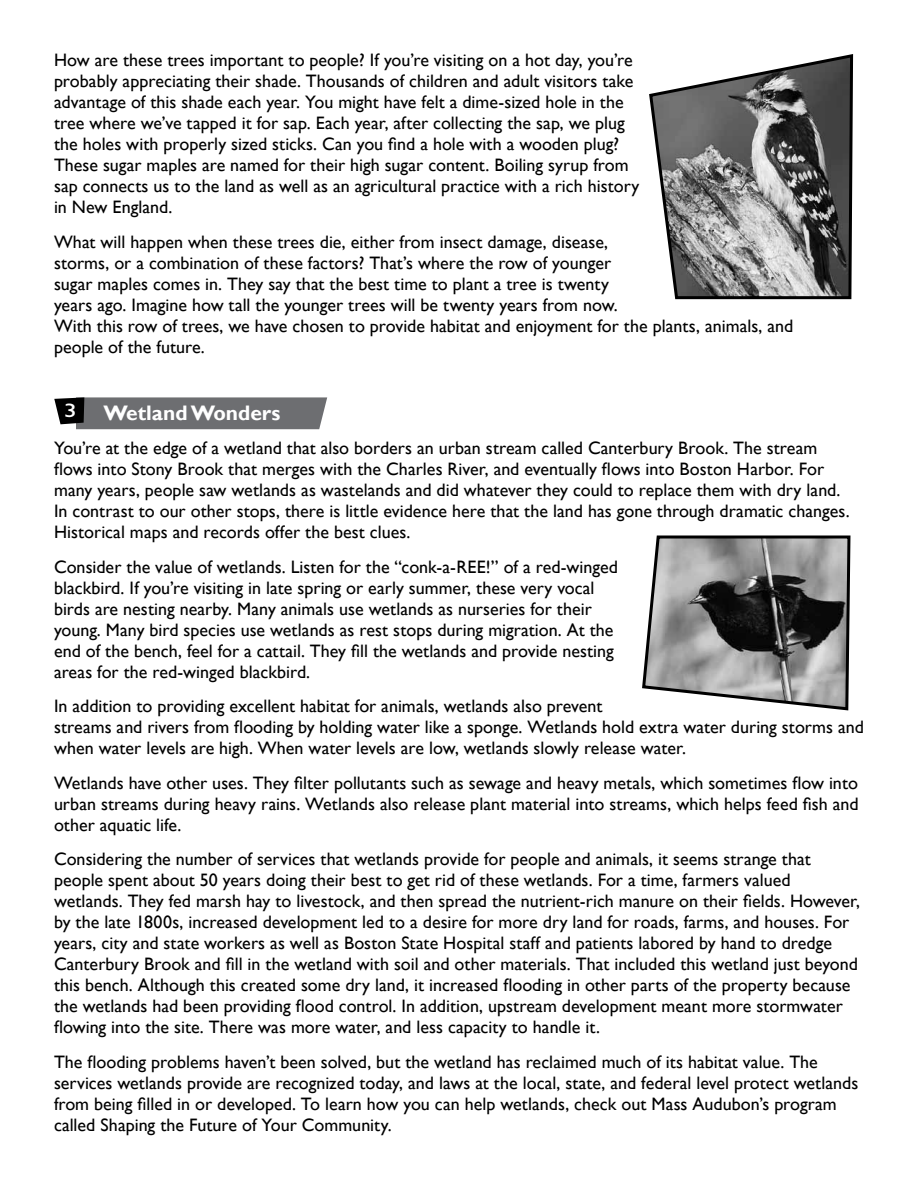
<style>
.page{position:relative;width:918px;height:1188px;background:#fff}
.page>*{position:absolute;margin:0;border:0;box-sizing:border-box;transform-origin:0 0}
.t1{font:700 21px "Gill Sans";color:#fff}
.t2{font:19.5px "Gill Sans";color:#fff;scale:1.35 1}
.t3{font:18px/21px "Gill Sans";color:#000}
</style>
<div class="page">
<svg style="left:649px;top:54px;width:205px;height:246px;background:#858585"></svg>
<svg style="left:54px;top:397px;width:273px;height:32px;background:#6c6c6f"></svg>
<svg style="left:642px;top:535px;width:209px;height:176px;background:#878787"></svg>
<p class="t3" style="left:54px;top:50px;width:587px">How are these trees important to people? If you’re visiting on a hot day, you’re probably appreciating their shade. Thousands of children and adult visitors take advantage of this shade each year. You might have felt a dime-sized hole in the tree where we’ve tapped it for sap. Each year, after collecting the sap, we plug the holes with properly sized sticks. Can you find a hole with a wooden plug?<br>These sugar maples are named for their high sugar content. Boiling syrup from sap connects us to the land as well as an agricultural practice with a rich history in New England.</p>
<p class="t3" style="left:54px;top:232px;width:741px">What will happen when these trees die, either from insect damage, disease,<br>storms, or a combination of these factors? That’s where the row of younger<br>sugar maples comes in. They say that the best time to plant a tree is twenty<br>years ago. Imagine how tall the younger trees will be twenty years from now.<br>With this row of trees, we have chosen to provide habitat and enjoyment for the plants, animals, and people of the future.</p>
<p class="t2" style="left:64px;top:399px;width:11px">3</p>
<p class="t1" style="left:104px;top:400px;width:178px">Wetland Wonders</p>
<p class="t3" style="left:54px;top:438px;width:797px">You’re at the edge of a wetland that also borders an urban stream called Canterbury Brook. The stream flows into Stony Brook that merges with the Charles River, and eventually flows into Boston Harbor. For many years, people saw wetlands as wastelands and did whatever they could to replace them with dry land.<br>In contrast to our other stops, there is little evidence here that the land has gone through dramatic changes.<br>Historical maps and records offer the best clues.</p>
<p class="t3" style="left:54px;top:557px;width:565px">Consider the value of wetlands. Listen for the “conk-a-REE!” of a red-winged blackbird. If you’re visiting in late spring or early summer, these very vocal birds are nesting nearby. Many animals use wetlands as nurseries for their young. Many bird species use wetlands as rest stops during migration. At the end of the bench, feel for a cattail. They fill the wetlands and provide nesting areas for the red-winged blackbird.</p>
<p class="t3" style="left:54px;top:696px;width:811px">In addition to providing excellent habitat for animals, wetlands also prevent<br>streams and rivers from flooding by holding water like a sponge. Wetlands hold extra water during storms and when water levels are high. When water levels are low, wetlands slowly release water.</p>
<p class="t3" style="left:54px;top:773px;width:806px;text-align:justify">Wetlands have other uses. They filter pollutants such as sewage and heavy metals, which sometimes flow into urban streams during heavy rains. Wetlands also release plant material into streams, which helps feed fish and other aquatic life.</p>
<p class="t3" style="left:54px;top:849px;width:808px">Considering the number of services that wetlands provide for people and animals, it seems strange that people spent about 50 years doing their best to get rid of these wetlands. For a time, farmers valued wetlands. They fed marsh hay to livestock, and then spread the nutrient-rich manure on their fields. However, by the late 1800s, increased development led to a desire for more dry land for roads, farms, and houses. For years, city and state workers as well as Boston State Hospital staff and patients labored by hand to dredge Canterbury Brook and fill in the wetland with soil and other materials. That included this wetland just beyond this bench. Although this created some dry land, it increased flooding in other parts of the property because the wetlands had been providing flood control. In addition, upstream development meant more stormwater flowing into the site. There was more water, and less capacity to handle it.</p>
<p class="t3" style="left:54px;top:1052px;width:806px">The flooding problems haven’t been solved, but the wetland has reclaimed much of its habitat value. The services wetlands provide are recognized today, and laws at the local, state, and federal level protect wetlands from being filled in or developed. To learn how you can help wetlands, check out Mass Audubon’s program called Shaping the Future of Your Community.</p>
</div>
